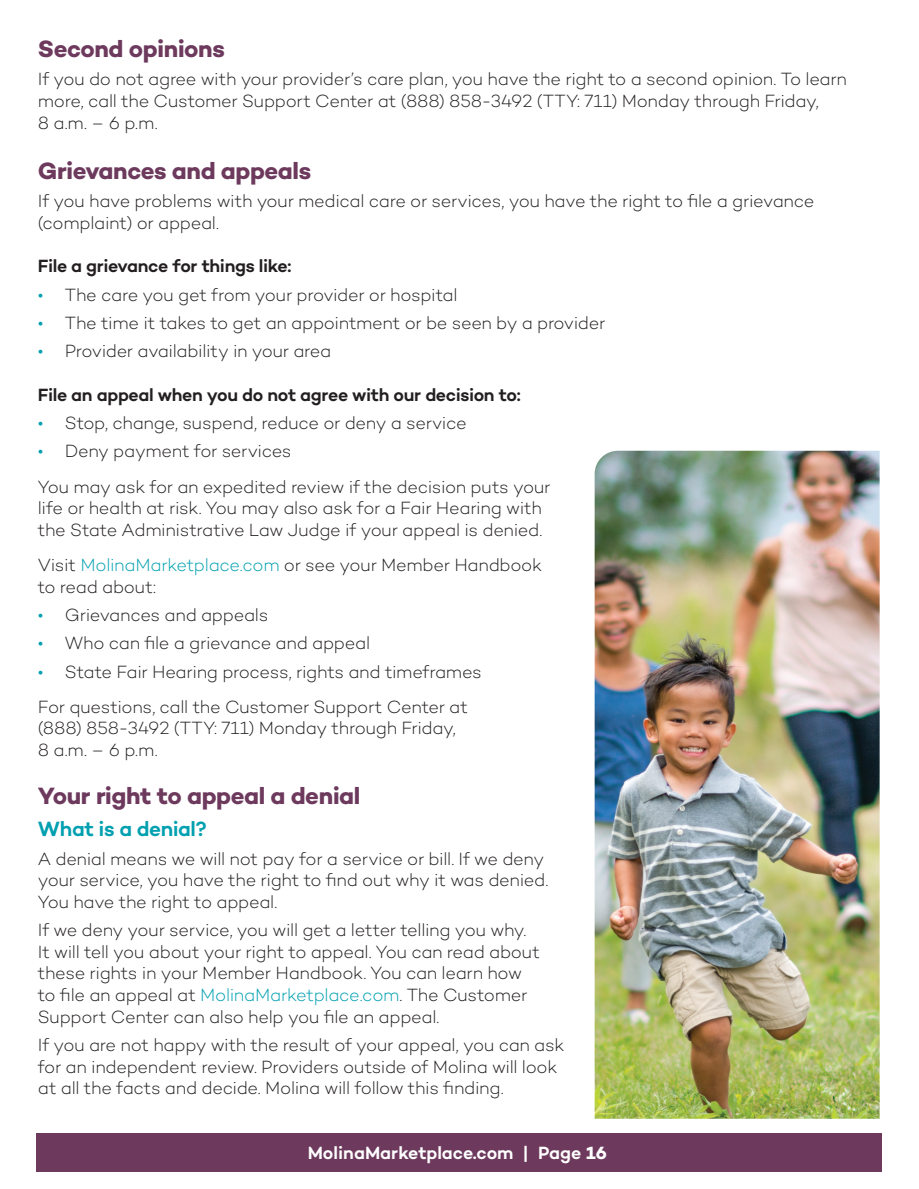
<style>
.page{position:relative;width:919px;height:1189px;background:#fff}
.page>*{position:absolute;margin:0;border:0;box-sizing:border-box;transform-origin:0 0}
.t1{font:700 24px "Campton";letter-spacing:-.02em;color:#6d3a5d}
.t2{font:600 21px "Campton";letter-spacing:-.02em;color:#00a0b0}
.t3{font:300 18px/21.6px "Campton";letter-spacing:-.02em;color:#231f20}
.t4{font:600 18px "Campton";letter-spacing:-.02em;color:#231f20}
.t5{font:600 18px "Campton";color:#fff}
.s1{color:#00a0b0}
.s2{font-weight:700}
</style>
<div class="page">
<div style="left:37px;top:1132px;width:844px;height:39px;background:#6d3a5d"></div>
<img style="left:594px;top:450px;width:285px;height:668px">
<h2 class="t1" style="left:38px;top:34px;width:188px">Second opinions</h2>
<p class="t3" style="left:38px;top:68px;width:810px">If you do not agree with your provider’s care plan, you have the right to a second opinion. To learn more, call the Customer Support Center at (888) 858-3492 (TTY: 711) Monday through Friday,<br>8 a.m. – 6 p.m.</p>
<h2 class="t1" style="left:38px;top:155px;width:275px">Grievances and appeals</h2>
<p class="t3" style="left:38px;top:190px;width:777px">If you have problems with your medical care or services, you have the right to file a grievance (complaint) or appeal.</p>
<h3 class="t4" style="left:38px;top:254px;width:255px">File a grievance for things like:</h3>
<p class="t3" style="left:38px;top:283px;width:421px"><span class="s1">•</span> The care you get from your provider or hospital</p>
<p class="t3" style="left:38px;top:312px;width:568px"><span class="s1">•</span> The time it takes to get an appointment or be seen by a provider</p>
<p class="t3" style="left:38px;top:340px;width:295px"><span class="s1">•</span> Provider availability in your area</p>
<h3 class="t4" style="left:38px;top:383px;width:484px">File an appeal when you do not agree with our decision to:</h3>
<p class="t3" style="left:38px;top:411px;width:430px"><span class="s1">•</span> Stop, change, suspend, reduce or deny a service</p>
<p class="t3" style="left:38px;top:440px;width:255px"><span class="s1">•</span> Deny payment for services</p>
<p class="t3" style="left:38px;top:475px;width:514px">You may ask for an expedited review if the decision puts your life or health at risk. You may also ask for a Fair Hearing with the State Administrative Law Judge if your appeal is denied.</p>
<p class="t3" style="left:38px;top:553px;width:505px">Visit <span class="s1">MolinaMarketplace.com</span> or see your Member Handbook to read about:</p>
<p class="t3" style="left:38px;top:603px;width:232px"><span class="s1">•</span> Grievances and appeals</p>
<p class="t3" style="left:38px;top:632px;width:333px"><span class="s1">•</span> Who can file a grievance and appeal</p>
<p class="t3" style="left:38px;top:660px;width:445px"><span class="s1">•</span> State Fair Hearing process, rights and timeframes</p>
<p class="t3" style="left:38px;top:695px;width:431px">For questions, call the Customer Support Center at (888) 858-3492 (TTY: 711) Monday through Friday,<br>8 a.m. – 6 p.m.</p>
<h2 class="t1" style="left:38px;top:780px;width:324px">Your right to appeal a denial</h2>
<h3 class="t2" style="left:38px;top:815px;width:170px">What is a denial?</h3>
<p class="t3" style="left:38px;top:847px;width:511px">A denial means we will not pay for a service or bill. If we deny your service, you have the right to find out why it was denied.<br>You have the right to appeal.</p>
<p class="t3" style="left:38px;top:918px;width:503px">If we deny your service, you will get a letter telling you why.<br>It will tell you about your right to appeal. You can read about these rights in your Member Handbook. You can learn how to file an appeal at <span class="s1">MolinaMarketplace.com</span>. The Customer Support Center can also help you file an appeal.</p>
<p class="t3" style="left:38px;top:1033px;width:527px">If you are not happy with the result of your appeal, you can ask for an independent review. Providers outside of Molina will look at all the facts and decide. Molina will follow this finding.</p>
<p class="t5" style="left:307px;top:1141px;width:300px">MolinaMarketplace.com | Page <span class="s2">16</span></p>
</div>
